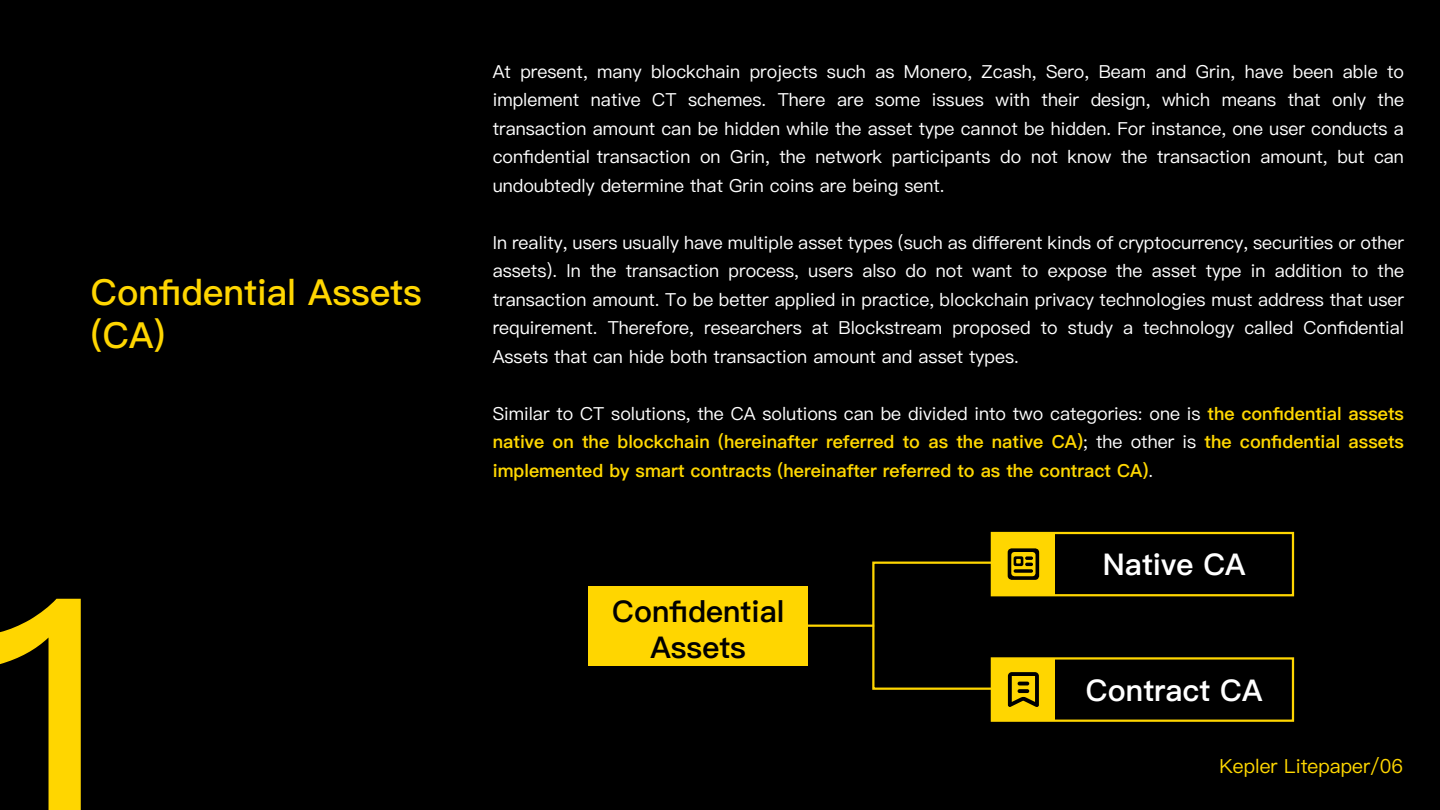
<style>
.page{position:relative;width:1440px;height:810px;background:#000}
.page>*{position:absolute;margin:0;border:0;box-sizing:border-box;transform-origin:0 0}
.t1{font:500 36px/43.2px "Ping Fang SC";color:#ffd600}
.t2{font:600 30px "Ping Fang SC";color:#fff}
.t3{font:600 30px/36px "Ping Fang SC";color:#000;text-align:center}
.t4{font:19.5px "Ping Fang SC";color:#ffd800}
.t5{font:18px/28.5px "Ping Fang SC";color:#fff;text-align:justify}
.t6{font:600 18px/28.5px "Ping Fang SC";color:#ffd800;text-align:justify}
.s1{font-weight:400;color:#fff}
.s2{color:#ffd600}
</style>
<div class="page">
<div style="left:588px;top:586px;width:220px;height:80px;background:#ffd600"></div>
<div style="left:992px;top:533px;width:63px;height:62px;background:#ffd600"></div>
<div style="left:992px;top:658px;width:63px;height:63px;background:#ffd600"></div>
<div style="left:991px;top:657px;width:303px;height:65px;border:2px solid #ffd600"></div>
<div style="left:991px;top:532px;width:303px;height:64px;border:2px solid #ffd600"></div>
<svg style="left:1008px;top:672px;width:31px;height:35px"></svg>
<svg style="left:1008px;top:548px;width:31px;height:32px"></svg>
<svg style="left:0;top:599px;width:81px;height:211px"></svg>
<hr style="left:802px;top:625px;width:72px;height:2px;background:#ffd600">
<div style="left:872px;top:562px;width:120px;height:128px;border:2px solid #ffd600"></div>
<h1 class="t1" style="left:91px;top:271px;width:333px">Confidential Assets (CA)</h1>
<p class="t5" style="left:493px;top:57px;width:913px">At present, many blockchain projects such as Monero, Zcash, Sero, Beam and Grin, have been able to implement native CT schemes. There are some issues with their design, which means that only the transaction amount can be hidden while the asset type cannot be hidden. For instance, one user conducts a confidential transaction on Grin, the network participants do not know the transaction amount, but can undoubtedly determine that Grin coins are being sent.</p>
<p class="t5" style="left:493px;top:228px;width:913px">In reality, users usually have multiple asset types (such as different kinds of cryptocurrency, securities or other assets). In the transaction process, users also do not want to expose the asset type in addition to the transaction amount. To be better applied in practice, blockchain privacy technologies must address that user requirement. Therefore, researchers at Blockstream proposed to study a technology called Confidential Assets that can hide both transaction amount and asset types.</p>
<p class="t6" style="left:493px;top:399px;width:913px"><span class="s1">Similar to CT solutions, the CA solutions can be divided into two categories: one is</span> the confidential assets native on the blockchain (hereinafter referred to as the native CA)<span class="s1">; the other is</span> the confidential assets implemented by smart contracts (hereinafter referred to as the contract CA)<span class="s1">.</span></p>
<h2 class="t3" style="left:612px;top:594px;width:174px">Confidential<br>Assets</h2>
<h2 class="t2" style="left:1103px;top:549px;width:144px">Native CA</h2>
<h2 class="t2" style="left:1086px;top:675px;width:178px">Contract CA</h2>
<p class="t4" style="left:1220px;top:756px;width:185px">Kepler Litepaper/<span class="s2">06</span></p>
</div>
